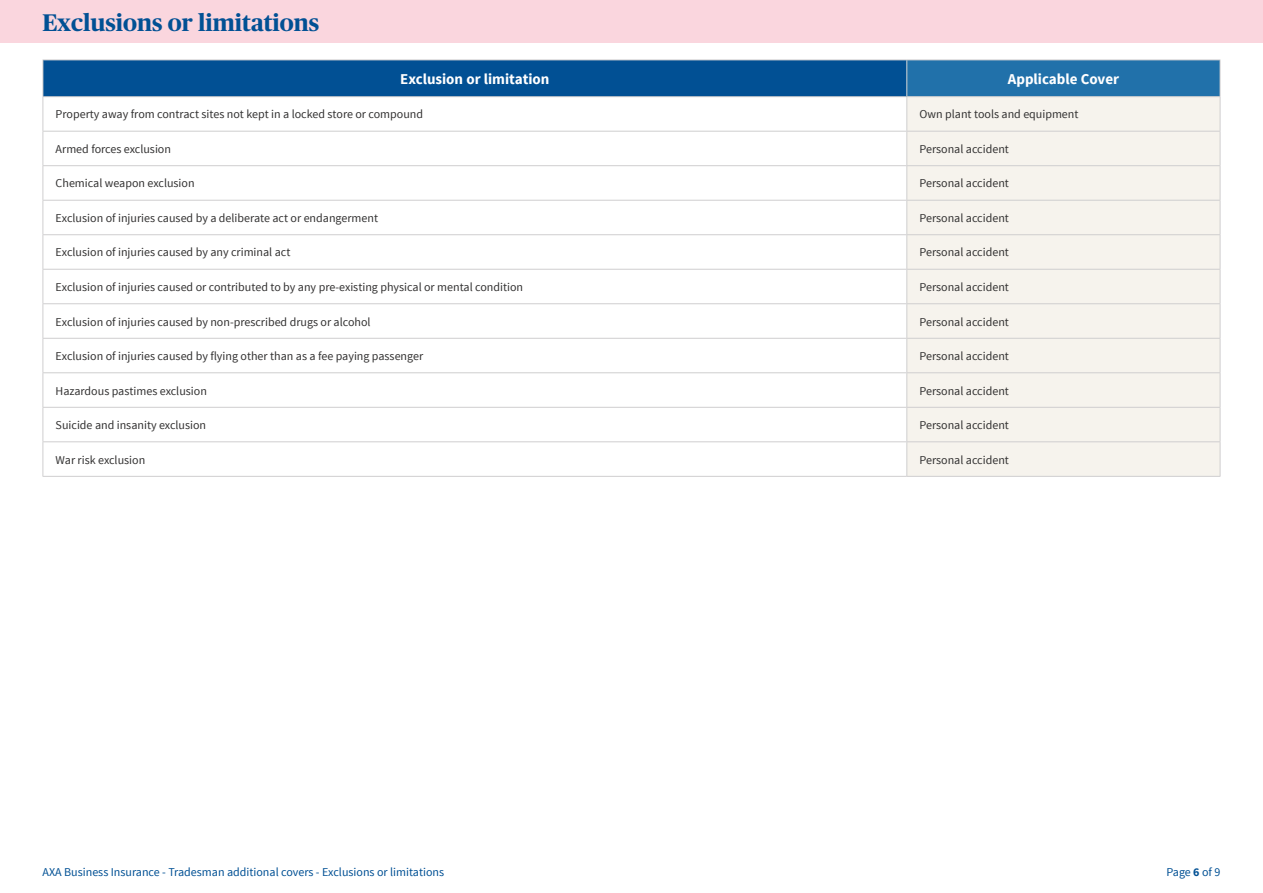
<style>
.page{position:relative;width:1263px;height:893px;background:#fff}
.page>*{position:absolute;margin:0;border:0;box-sizing:border-box;transform-origin:0 0}
.t1{font:700 24px "Publico Headline";color:#015094}
.t2{font:700 15px "Source Sans Pro";color:#fff}
.t3{font:12px "Source Sans Pro";color:#333232}
.t4{font:12px "Source Sans Pro";color:#015094}
.s1{font-weight:700}
</style>
<div class="page">
<div style="left:0;top:0;width:1263px;height:43px;background:#fad6de"></div>
<div style="left:43px;top:60px;width:864px;height:37px;background:#015094"></div>
<div style="left:907px;top:60px;width:313px;height:37px;background:#2171aa"></div>
<div style="left:907px;top:97px;width:313px;height:379px;background:#f6f3ed"></div>
<hr style="left:43px;top:60px;width:864px;height:1px;background:#cfcecf">
<hr style="left:907px;top:60px;width:313px;height:1px;background:#cfcecf">
<hr style="left:43px;top:96px;width:864px;height:1px;background:#cfcecf">
<hr style="left:907px;top:96px;width:313px;height:1px;background:#cfcecf">
<hr style="left:43px;top:131px;width:864px;height:1px;background:#cfcecf">
<hr style="left:43px;top:165px;width:864px;height:1px;background:#cfcecf">
<hr style="left:43px;top:200px;width:864px;height:1px;background:#cfcecf">
<hr style="left:43px;top:234px;width:864px;height:1px;background:#cfcecf">
<hr style="left:43px;top:269px;width:864px;height:1px;background:#cfcecf">
<hr style="left:43px;top:303px;width:864px;height:1px;background:#cfcecf">
<hr style="left:43px;top:338px;width:864px;height:1px;background:#cfcecf">
<hr style="left:43px;top:372px;width:864px;height:1px;background:#cfcecf">
<hr style="left:43px;top:407px;width:864px;height:1px;background:#cfcecf">
<hr style="left:43px;top:441px;width:864px;height:1px;background:#cfcecf">
<hr style="left:43px;top:476px;width:864px;height:1px;background:#cfcecf">
<hr style="left:43px;top:60px;width:1px;height:36px;background:#cfcecf">
<hr style="left:906px;top:60px;width:1px;height:36px;background:#cfcecf">
<hr style="left:1220px;top:60px;width:1px;height:36px;background:#cfcecf">
<hr style="left:43px;top:97px;width:1px;height:34px;background:#cfcecf">
<hr style="left:43px;top:132px;width:1px;height:33px;background:#cfcecf">
<hr style="left:43px;top:166px;width:1px;height:34px;background:#cfcecf">
<hr style="left:43px;top:201px;width:1px;height:33px;background:#cfcecf">
<hr style="left:43px;top:235px;width:1px;height:34px;background:#cfcecf">
<hr style="left:43px;top:270px;width:1px;height:33px;background:#cfcecf">
<hr style="left:43px;top:304px;width:1px;height:34px;background:#cfcecf">
<hr style="left:43px;top:339px;width:1px;height:33px;background:#cfcecf">
<hr style="left:43px;top:373px;width:1px;height:34px;background:#cfcecf">
<hr style="left:43px;top:408px;width:1px;height:33px;background:#cfcecf">
<hr style="left:43px;top:442px;width:1px;height:34px;background:#cfcecf">
<hr style="left:906px;top:97px;width:1px;height:34px;background:#cfcecf">
<hr style="left:1220px;top:97px;width:1px;height:34px;background:#cfcecf">
<hr style="left:906px;top:132px;width:1px;height:33px;background:#cfcecf">
<hr style="left:1220px;top:132px;width:1px;height:33px;background:#cfcecf">
<hr style="left:906px;top:166px;width:1px;height:34px;background:#cfcecf">
<hr style="left:1220px;top:166px;width:1px;height:34px;background:#cfcecf">
<hr style="left:906px;top:201px;width:1px;height:33px;background:#cfcecf">
<hr style="left:1220px;top:201px;width:1px;height:33px;background:#cfcecf">
<hr style="left:906px;top:235px;width:1px;height:34px;background:#cfcecf">
<hr style="left:1220px;top:235px;width:1px;height:34px;background:#cfcecf">
<hr style="left:906px;top:270px;width:1px;height:33px;background:#cfcecf">
<hr style="left:1220px;top:270px;width:1px;height:33px;background:#cfcecf">
<hr style="left:906px;top:304px;width:1px;height:34px;background:#cfcecf">
<hr style="left:1220px;top:304px;width:1px;height:34px;background:#cfcecf">
<hr style="left:906px;top:339px;width:1px;height:33px;background:#cfcecf">
<hr style="left:1220px;top:339px;width:1px;height:33px;background:#cfcecf">
<hr style="left:906px;top:373px;width:1px;height:34px;background:#cfcecf">
<hr style="left:1220px;top:373px;width:1px;height:34px;background:#cfcecf">
<hr style="left:906px;top:408px;width:1px;height:33px;background:#cfcecf">
<hr style="left:1220px;top:408px;width:1px;height:33px;background:#cfcecf">
<hr style="left:906px;top:442px;width:1px;height:34px;background:#cfcecf">
<hr style="left:1220px;top:442px;width:1px;height:34px;background:#cfcecf">
<hr style="left:907px;top:131px;width:313px;height:1px;background:#cfcecf">
<hr style="left:907px;top:165px;width:313px;height:1px;background:#cfcecf">
<hr style="left:907px;top:200px;width:313px;height:1px;background:#cfcecf">
<hr style="left:907px;top:234px;width:313px;height:1px;background:#cfcecf">
<hr style="left:907px;top:269px;width:313px;height:1px;background:#cfcecf">
<hr style="left:907px;top:303px;width:313px;height:1px;background:#cfcecf">
<hr style="left:907px;top:338px;width:313px;height:1px;background:#cfcecf">
<hr style="left:907px;top:372px;width:313px;height:1px;background:#cfcecf">
<hr style="left:907px;top:407px;width:313px;height:1px;background:#cfcecf">
<hr style="left:907px;top:441px;width:313px;height:1px;background:#cfcecf">
<hr style="left:907px;top:476px;width:313px;height:1px;background:#cfcecf">
<h1 class="t1" style="left:43px;top:5px;width:278px">Exclusions or limitations</h1>
<p class="t2" style="left:400px;top:69px;width:151px">Exclusion or limitation</p>
<p class="t2" style="left:1008px;top:69px;width:113px">Applicable Cover</p>
<p class="t3" style="left:56px;top:107px;width:369px">Property away from contract sites not kept in a locked store or compound</p>
<p class="t3" style="left:919px;top:107px;width:160px">Own plant tools and equipment</p>
<p class="t3" style="left:56px;top:142px;width:117px">Armed forces exclusion</p>
<p class="t3" style="left:919px;top:142px;width:91px">Personal accident</p>
<p class="t3" style="left:56px;top:176px;width:140px">Chemical weapon exclusion</p>
<p class="t3" style="left:919px;top:176px;width:91px">Personal accident</p>
<p class="t3" style="left:56px;top:211px;width:324px">Exclusion of injuries caused by a deliberate act or endangerment</p>
<p class="t3" style="left:919px;top:211px;width:91px">Personal accident</p>
<p class="t3" style="left:56px;top:245px;width:236px">Exclusion of injuries caused by any criminal act</p>
<p class="t3" style="left:919px;top:245px;width:91px">Personal accident</p>
<p class="t3" style="left:56px;top:280px;width:469px">Exclusion of injuries caused or contributed to by any pre-existing physical or mental condition</p>
<p class="t3" style="left:919px;top:280px;width:91px">Personal accident</p>
<p class="t3" style="left:56px;top:314px;width:316px">Exclusion of injuries caused by non-prescribed drugs or alcohol</p>
<p class="t3" style="left:919px;top:314px;width:91px">Personal accident</p>
<p class="t3" style="left:56px;top:349px;width:369px">Exclusion of injuries caused by flying other than as a fee paying passenger</p>
<p class="t3" style="left:919px;top:349px;width:91px">Personal accident</p>
<p class="t3" style="left:56px;top:383px;width:153px">Hazardous pastimes exclusion</p>
<p class="t3" style="left:919px;top:383px;width:91px">Personal accident</p>
<p class="t3" style="left:56px;top:418px;width:152px">Suicide and insanity exclusion</p>
<p class="t3" style="left:919px;top:418px;width:91px">Personal accident</p>
<p class="t3" style="left:56px;top:452px;width:91px">War risk exclusion</p>
<p class="t3" style="left:919px;top:452px;width:91px">Personal accident</p>
<p class="t4" style="left:43px;top:865px;width:403px">AXA Business Insurance - Tradesman additional covers - Exclusions or limitations</p>
<p class="t4" style="left:1166px;top:865px;width:55px">Page <span class="s1">6</span> of 9</p>
</div>
